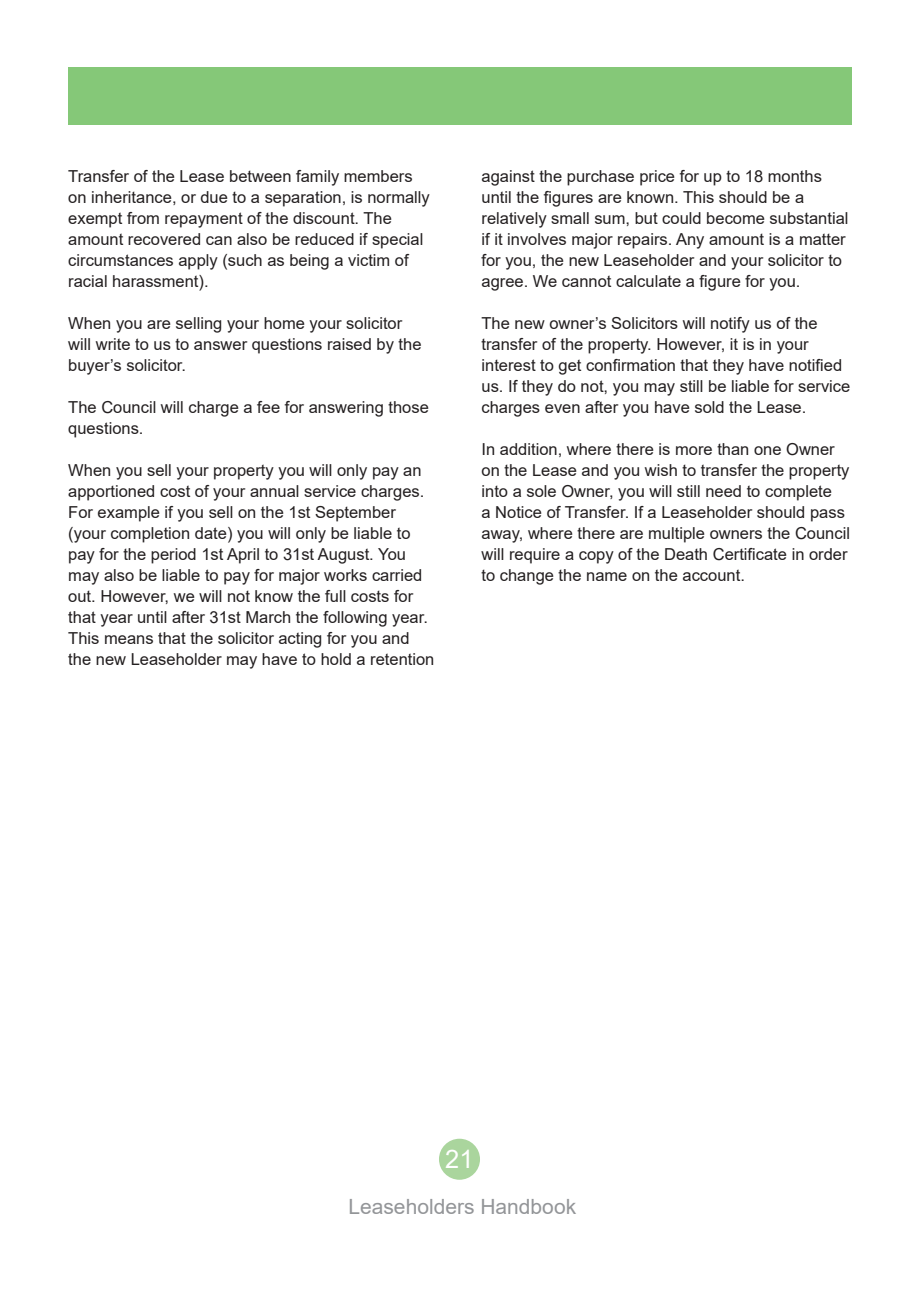
<style>
.page{position:relative;width:919px;height:1289px;background:#fff}
.page>*{position:absolute;margin:0;border:0;box-sizing:border-box;transform-origin:0 0}
.t1{font:25.5px "Arial";color:#fff}
.t2{font:21px "Arial";color:#939598}
.Text{font:16.5px/21px "Arial";color:#231f20}
</style>
<div class="page">
<div style="left:68px;top:68px;width:783px;height:57px;background:#85c878"></div>
<div style="left:439px;top:1138px;width:41px;height:41px;background:#aad59d;border-radius:50%"></div>
<p class="Text" style="left:68px;top:166px;width:363px">Transfer of the Lease between family members on inheritance, or due to a separation, is normally exempt from repayment of the discount. The amount recovered can also be reduced if special circumstances apply (such as being a victim of racial harassment).</p>
<p class="Text" style="left:68px;top:313px;width:355px">When you are selling your home your solicitor will write to us to answer questions raised by the buyer’s solicitor.</p>
<p class="Text" style="left:68px;top:397px;width:362px">The Council will charge a fee for answering those questions.</p>
<p class="Text" style="left:68px;top:460px;width:367px">When you sell your property you will only pay an apportioned cost of your annual service charges.<br>For example if you sell on the 1st September (your completion date) you will only be liable to pay for the period 1st April to 31st August. You may also be liable to pay for major works carried out. However, we will not know the full costs for that year until after 31st March the following year.<br>This means that the solicitor acting for you and the new Leaseholder may have to hold a retention</p>
<p class="Text" style="left:481px;top:166px;width:368px">against the purchase price for up to 18 months until the figures are known. This should be a relatively small sum, but could become substantial if it involves major repairs. Any amount is a matter for you, the new Leaseholder and your solicitor to agree. We cannot calculate a figure for you.</p>
<p class="Text" style="left:481px;top:313px;width:370px">The new owner’s Solicitors will notify us of the transfer of the property. However, it is in your interest to get confirmation that they have notified us. If they do not, you may still be liable for service charges even after you have sold the Lease.</p>
<p class="Text" style="left:481px;top:439px;width:370px">In addition, where there is more than one Owner on the Lease and you wish to transfer the property into a sole Owner, you will still need to complete<br>a Notice of Transfer. If a Leaseholder should pass away, where there are multiple owners the Council will require a copy of the Death Certificate in order to change the name on the account.</p>
<h1 class="t1" style="left:445px;top:1141px;width:30px">21</h1>
<p class="t2" style="left:348px;top:1191px;width:229px">Leaseholders Handbook</p>
</div>
